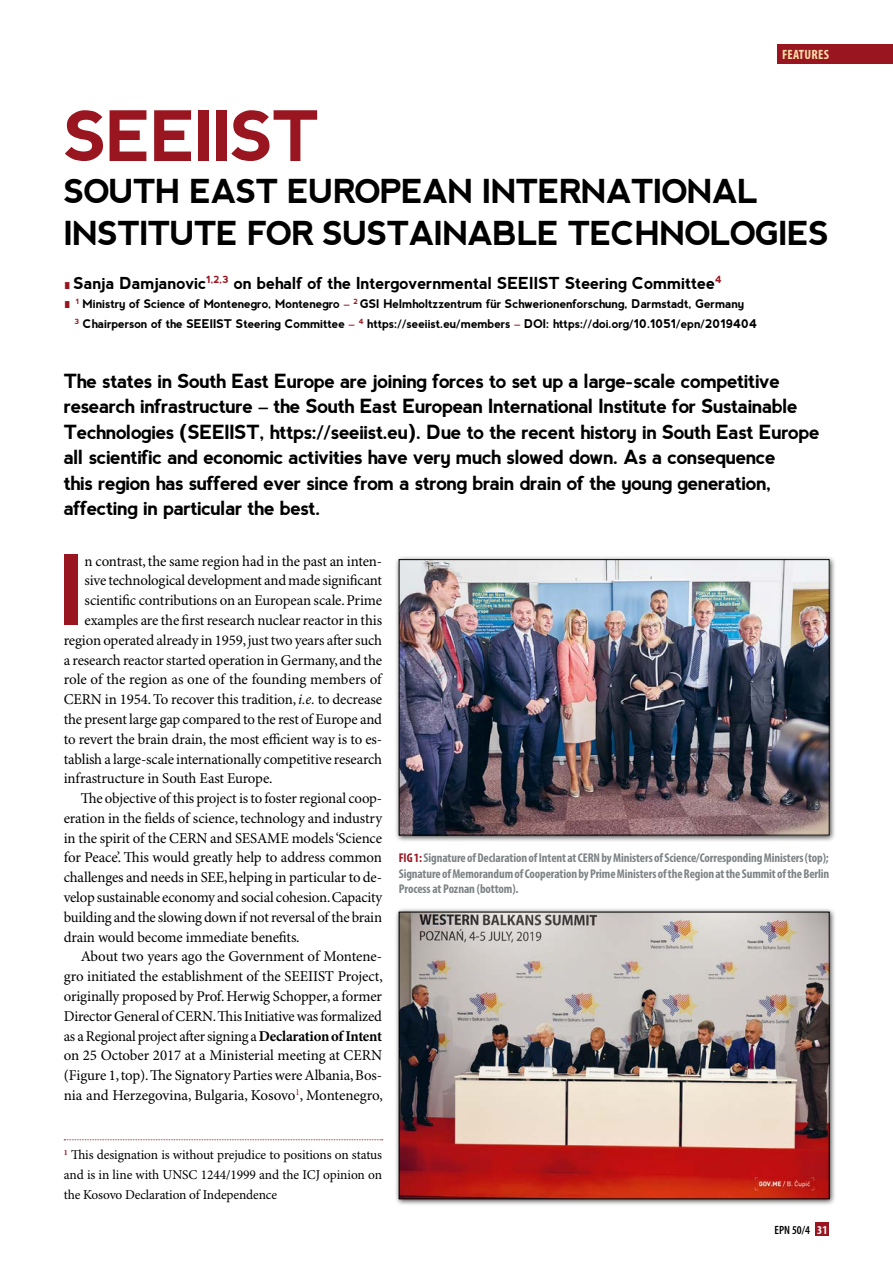
<style>
.page{position:relative;width:893px;height:1263px;background:#fff}
.page>*{position:absolute;margin:0;border:0;box-sizing:border-box;transform-origin:0 0}
.t1{font:700 96px "nevis";color:#991620}
.t2{font:700 69.3px "nevis";letter-spacing:-.035em;color:#991620}
.t3{font:700 33px/42px "nevis";letter-spacing:-.035em;color:#000}
.t4{font:700 19.5px/25.5px "nevis";letter-spacing:-.035em;color:#000}
.t5{font:700 16.5px "nevis";letter-spacing:-.015em;color:#000}
.t6{font:15px "Minion Pro";letter-spacing:-.01em;color:#000}
.t7{font:13.5px/19.8px "Minion Pro";letter-spacing:-.01em;color:#000;text-align:justify}
.t8{font:700 condensed 13.5px "Myriad Pro";letter-spacing:.02em;color:#fedea9}
.t9{font:700 condensed 12.75px/15.3px "Myriad Pro";letter-spacing:-.01em;color:#7d8386;text-align:justify}
.t10{font:700 12px/19.8px "nevis";letter-spacing:-.015em;color:#000}
.t11{font:600 condensed 12px "Myriad Pro";color:#000}
.s1{font-family:"Myriad Pro";font-weight:900;font-size:9.75px;color:#991620}
.s2{color:#991620}
.s3{font-family:"Myriad Pro"}
.s4{font-style:italic}
.s5{font-weight:700}
.s6{font-weight:700;color:#fff}
</style>
<div class="page">
<div style="left:816px;top:1222px;width:13px;height:14px;background:#991620"></div>
<div style="left:777px;top:45px;width:116px;height:19px;background:#991620"></div>
<svg style="left:64px;top:1139px;width:319px;height:1px"></svg>
<div style="left:394px;top:907px;width:443px;height:299px;background:#000;opacity:.75"></div>
<img style="left:401px;top:914px;width:427px;height:283px">
<div style="left:399px;top:912px;width:431px;height:287px;border:1px solid #000"></div>
<div style="left:394px;top:555px;width:443px;height:288px;background:#000;opacity:.75"></div>
<img style="left:401px;top:561px;width:427px;height:272px">
<div style="left:399px;top:559px;width:431px;height:276px;border:1px solid #000"></div>
<p class="t8" style="left:782px;top:46px;width:49px">FEATURES</p>
<h2 class="t2" style="left:64px;top:97px;width:258px">SEEIIST</h2>
<h3 class="t3" style="left:64px;top:170px;width:767px">SOUTH EAST EUROPEAN INTERNATIONAL<br>INSTITUTE FOR SUSTAINABLE TECHNOLOGIES</h3>
<p class="t5" style="left:64px;top:273px;width:659px"><span class="s1">l</span>Sanja Damjanovic<sup>1,2,3</sup> on behalf of the Intergovernmental SEEIIST Steering Committee<sup>4</sup></p>
<p class="t10" style="left:74px;top:294px;width:684px;text-indent:-11px"><span class="s1">l</span> <sup>1</sup> Ministry of Science of Montenegro, Montenegro <span class="s2">–</span> <sup>2</sup> GSI Helmholtzzentrum fu<span class="s3">¨</span>r Schwerionenforschung, Darmstadt, Germany<br><sup>3</sup> Chairperson of the SEEIIST Steering Committee <span class="s2">–</span> <sup>4</sup> https://seeiist.eu/members <span class="s2">–</span> DOI: https://doi.org/10.1051/epn/2019404</p>
<p class="t4" style="left:64px;top:368px;width:757px">The states in South East Europe are joining forces to set up a large-scale competitive research infrastructure – the South East European International Institute for Sustainable Technologies (SEEIIST, https://seeiist.eu). Due to the recent history in South East Europe all scientific and economic activities have very much slowed down. As a consequence<br>this region has suffered ever since from a strong brain drain of the young generation, affecting in particular the best.</p>
<h1 class="t1" style="left:58px;top:536px;width:29px">I</h1>
<p class="t6" style="left:85px;top:552px;width:299px">n contrast, the same region had in the past an inten-</p>
<p class="t6" style="left:85px;top:572px;width:299px">sive technological development and made significant</p>
<p class="t6" style="left:85px;top:591px;width:299px">scientific contributions on an European scale. Prime</p>
<p class="t6" style="left:85px;top:611px;width:299px">examples are the first research nuclear reactor in this</p>
<p class="t6" style="left:64px;top:631px;width:320px">region operated already in 1959, just two years after such</p>
<p class="t6" style="left:64px;top:651px;width:320px">a research reactor started operation in Germany, and the</p>
<p class="t6" style="left:64px;top:671px;width:319px">role of the region as one of the founding members of</p>
<p class="t6" style="left:64px;top:690px;width:320px">CERN in 1954. To recover this tradition, <span class="s4">i.e.</span> to decrease</p>
<p class="t6" style="left:64px;top:710px;width:320px">the present large gap compared to the rest of Europe and</p>
<p class="t6" style="left:64px;top:730px;width:320px">to revert the brain drain, the most efficient way is to es-</p>
<p class="t6" style="left:64px;top:750px;width:320px">tablish a large-scale internationally competitive research</p>
<p class="t6" style="left:64px;top:769px;width:210px">infrastructure in South East Europe.</p>
<p class="t6" style="left:81px;top:789px;width:303px">The objective of this project is to foster regional coop-</p>
<p class="t6" style="left:64px;top:809px;width:320px">eration in the fields of science, technology and industry</p>
<p class="t6" style="left:64px;top:829px;width:320px">in the spirit of the CERN and SESAME models ‘Science</p>
<p class="t6" style="left:64px;top:849px;width:320px">for Peace’. This would greatly help to address common</p>
<p class="t6" style="left:64px;top:868px;width:320px">challenges and needs in SEE, helping in particular to de-</p>
<p class="t6" style="left:64px;top:888px;width:320px">velop sustainable economy and social cohesion. Capacity</p>
<p class="t6" style="left:64px;top:908px;width:320px">building and the slowing down if not reversal of the brain</p>
<p class="t6" style="left:64px;top:928px;width:237px">drain would become immediate benefits.</p>
<p class="t6" style="left:81px;top:948px;width:303px">About two years ago the Government of Montene-</p>
<p class="t6" style="left:64px;top:967px;width:321px">gro initiated the establishment of the SEEIIST Project,</p>
<p class="t6" style="left:64px;top:987px;width:320px">originally proposed by Prof. Herwig Schopper, a former</p>
<p class="t6" style="left:64px;top:1007px;width:320px">Director General of CERN. This Initiative was formalized</p>
<p class="t6" style="left:64px;top:1027px;width:320px">as a Regional project after signing a <span class="s5">Declaration of Intent</span></p>
<p class="t6" style="left:64px;top:1046px;width:320px">on 25 October 2017 at a Ministerial meeting at CERN</p>
<p class="t6" style="left:64px;top:1066px;width:320px">(Figure 1, top). The Signatory Parties were Albania, Bos-</p>
<p class="t6" style="left:64px;top:1086px;width:321px">nia and Herzegovina, Bulgaria, Kosovo<sup>1</sup>, Montenegro,</p>
<p class="t9" style="left:399px;top:850px;width:432px"><span class="s2">FIG 1:</span> Signature of Declaration of Intent at CERN by Ministers of Science/Corresponding Ministers (top); Signature of Memorandum of Cooperation by Prime Ministers of the Region at the Summit of the Berlin Process at Poznan (bottom).</p>
<p class="t7" style="left:64px;top:1145px;width:320px"><sup>1</sup> This designation is without prejudice to positions on status and is in line with UNSC 1244/1999 and the ICJ opinion on the Kosovo Declaration of Independence</p>
<p class="t11" style="left:774px;top:1223px;width:54px">EPN 50/4 <span class="s6">31</span></p>
</div>
